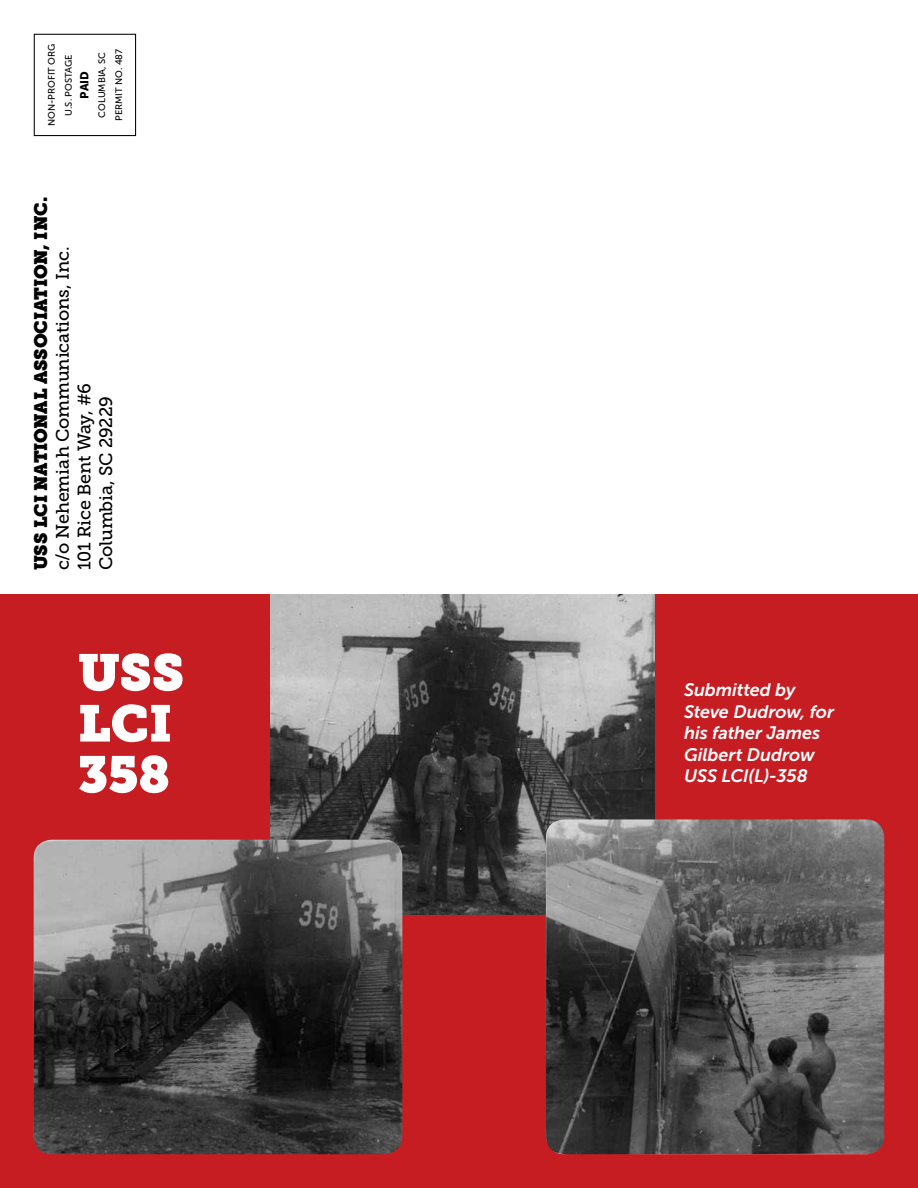
<style>
.page{position:relative;width:918px;height:1188px;background:#fff}
.page>*{position:absolute;margin:0;border:0;box-sizing:border-box;transform-origin:0 0}
.t1{font:51px/51px "Museo Slab";letter-spacing:-.005em;color:#fff}
.t2{font:italic 18px/21.6px "Museo Sans 700";letter-spacing:-.005em;color:#fff}
.t3{font:18px/21.6px "Museo Slab 500";letter-spacing:-.015em;color:#000}
.t4{font:18px "Museo Slab";letter-spacing:-.015em;color:#000}
.t5{font:11.55px "Museo Sans 900";color:#000}
.t6{font:9.45px/16.8px "Museo Sans 500";color:#000;text-align:center}
</style>
<div class="page">
<div style="left:0;top:594px;width:918px;height:594px;background:#c61d23"></div>
<div style="left:34px;top:34px;width:102px;height:102px;border:1px solid #000"></div>
<img style="left:270px;top:594px;width:384px;height:321px">
<img style="left:34px;top:840px;width:368px;height:314px">
<img style="left:546px;top:819px;width:338px;height:335px">
<p class="t6" style="left:43px;top:126px;width:84px;rotate:-90deg">NON-PROFIT ORG<br>U.S. POSTAGE</p>
<p class="t5" style="left:78px;top:99px;width:29px;rotate:-90deg">PAID</p>
<p class="t6" style="left:94px;top:121px;width:74px;rotate:-90deg">COLUMBIA, SC<br>PERMIT NO. 487</p>
<p class="t4" style="left:30px;top:570px;width:375px;rotate:-90deg">USS LCI NATIONAL ASSOCIATION, INC.</p>
<p class="t3" style="left:52px;top:570px;width:325px;rotate:-90deg">c/o Nehemiah Communications, Inc.<br>101 Rice Bent Way, #6<br>Columbia, SC 29229</p>
<h1 class="t1" style="left:78px;top:648px;width:108px">USS<br>LCI<br>358</h1>
<p class="t2" style="left:684px;top:679px;width:152px">Submitted by<br>Steve Dudrow, for his father James<br>Gilbert Dudrow<br>USS LCI(L)-358</p>
</div>
